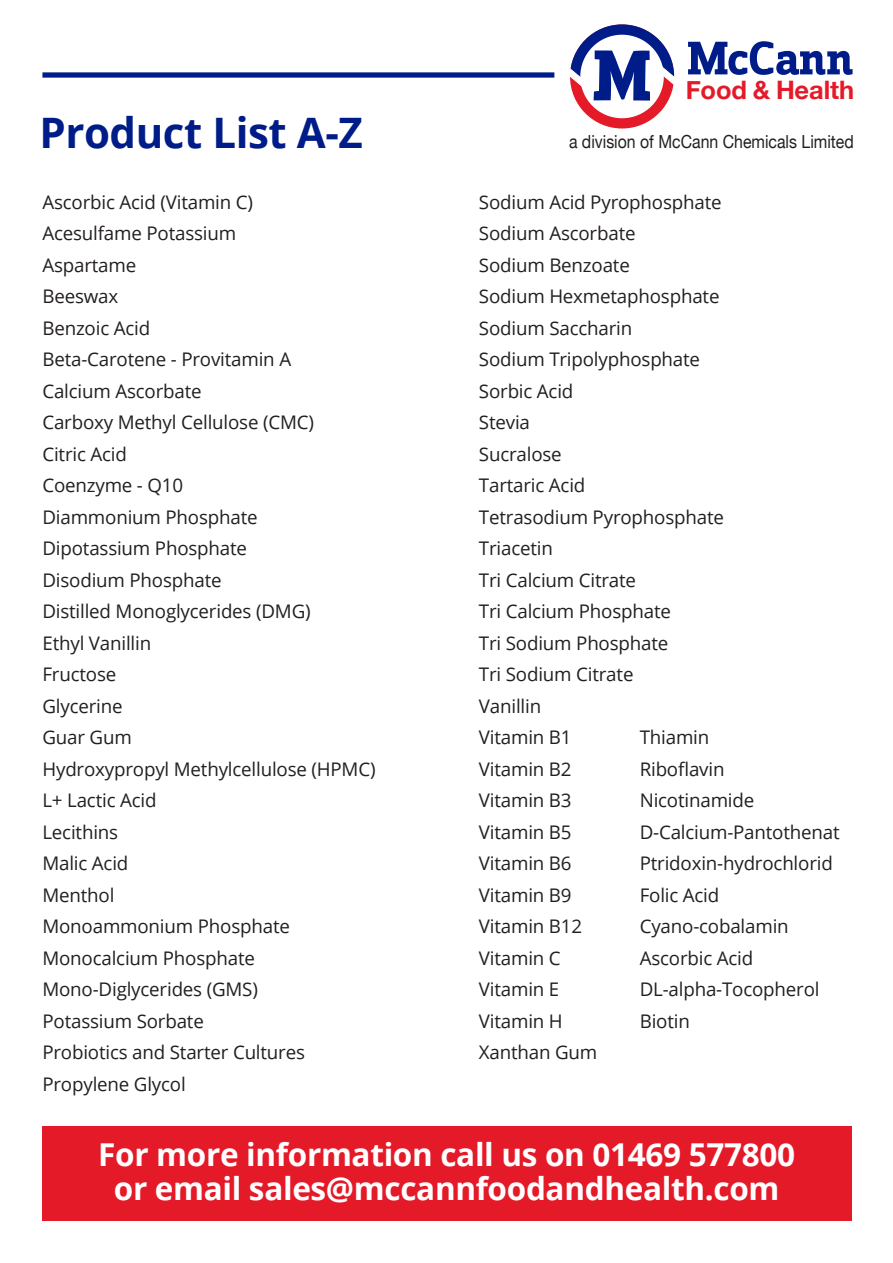
<style>
.page{position:relative;width:893px;height:1263px;background:#fff}
.page>*{position:absolute;margin:0;border:0;box-sizing:border-box;transform-origin:0 0}
.t1{font:700 42px "Open Sans";letter-spacing:-.01em;color:#001c88}
.t2{font:700 31.5px/34.5px "Open Sans";letter-spacing:-.01em;color:#fff;text-align:center}
.t3{font:700 25.5px "Helvetica Neue";color:#e51a29}
.t4{font:18.75px/31.5px "Open Sans";letter-spacing:-.01em;color:#231f20}
.t5{font:18px "Helvetica Neue";color:#231f20;scale:.88 1}
</style>
<div class="page">
<svg style="left:575px;top:30px;width:94px;height:93px"></svg>
<div style="left:570px;top:24px;width:104px;height:104px;border:10px solid #e51a29;border-radius:50%"></div>
<svg style="left:570px;top:24px;width:282px;height:77px"></svg>
<div style="left:42px;top:72px;width:512px;height:6px;background:#001c88"></div>
<div style="left:42px;top:1126px;width:809px;height:94px;background:#e51a29"></div>
<h1 class="t1" style="left:39px;top:103px;width:325px">Product List A-Z</h1>
<h3 class="t3" style="left:686px;top:70px;width:170px">Food &amp; Health</h3>
<p class="t5" style="left:569px;top:129px;width:325px">a division of McCann Chemicals Limited</p>
<p class="t4" style="left:42px;top:185px;width:335px">Ascorbic Acid (Vitamin C)<br>Acesulfame Potassium<br>Aspartame<br>Beeswax<br>Benzoic Acid<br>Beta-Carotene - Provitamin A<br>Calcium Ascorbate<br>Carboxy Methyl Cellulose (CMC)<br>Citric Acid<br>Coenzyme - Q10<br>Diammonium Phosphate<br>Dipotassium Phosphate<br>Disodium Phosphate<br>Distilled Monoglycerides (DMG)<br>Ethyl Vanillin<br>Fructose<br>Glycerine<br>Guar Gum<br>Hydroxypropyl Methylcellulose (HPMC)<br>L+ Lactic Acid<br>Lecithins<br>Malic Acid<br>Menthol<br>Monoammonium Phosphate<br>Monocalcium Phosphate<br>Mono-Diglycerides (GMS)<br>Potassium Sorbate<br>Probiotics and Starter Cultures<br>Propylene Glycol</p>
<p class="t4" style="left:479px;top:185px;width:246px">Sodium Acid Pyrophosphate<br>Sodium Ascorbate<br>Sodium Benzoate<br>Sodium Hexmetaphosphate<br>Sodium Saccharin<br>Sodium Tripolyphosphate<br>Sorbic Acid<br>Stevia<br>Sucralose<br>Tartaric Acid<br>Tetrasodium Pyrophosphate<br>Triacetin<br>Tri Calcium Citrate<br>Tri Calcium Phosphate<br>Tri Sodium Phosphate<br>Tri Sodium Citrate<br>Vanillin<br>Vitamin B1</p>
<p class="t4" style="left:640px;top:721px;width:71px">Thiamin</p>
<p class="t4" style="left:479px;top:752px;width:94px">Vitamin B2</p>
<p class="t4" style="left:640px;top:752px;width:86px">Riboflavin</p>
<p class="t4" style="left:479px;top:784px;width:94px">Vitamin B3</p>
<p class="t4" style="left:640px;top:784px;width:116px">Nicotinamide</p>
<p class="t4" style="left:479px;top:815px;width:94px">Vitamin B5</p>
<p class="t4" style="left:640px;top:815px;width:201px">D-Calcium-Pantothenat</p>
<p class="t4" style="left:479px;top:847px;width:94px">Vitamin B6</p>
<p class="t4" style="left:640px;top:847px;width:195px">Ptridoxin-hydrochlorid</p>
<p class="t4" style="left:479px;top:878px;width:94px">Vitamin B9</p>
<p class="t4" style="left:640px;top:878px;width:81px">Folic Acid</p>
<p class="t4" style="left:479px;top:910px;width:105px">Vitamin B12</p>
<p class="t4" style="left:640px;top:910px;width:150px">Cyano-cobalamin</p>
<p class="t4" style="left:479px;top:941px;width:83px">Vitamin C</p>
<p class="t4" style="left:640px;top:941px;width:115px">Ascorbic Acid</p>
<p class="t4" style="left:479px;top:973px;width:82px">Vitamin E</p>
<p class="t4" style="left:640px;top:973px;width:181px">DL-alpha-Tocopherol</p>
<p class="t4" style="left:479px;top:1004px;width:85px">Vitamin H</p>
<p class="t4" style="left:640px;top:1004px;width:52px">Biotin</p>
<p class="t4" style="left:479px;top:1036px;width:120px">Xanthan Gum</p>
<h2 class="t2" style="left:98px;top:1136px;width:698px">For more information call us on 01469 577800 or email sales@mccannfoodandhealth.com</h2>
</div>
